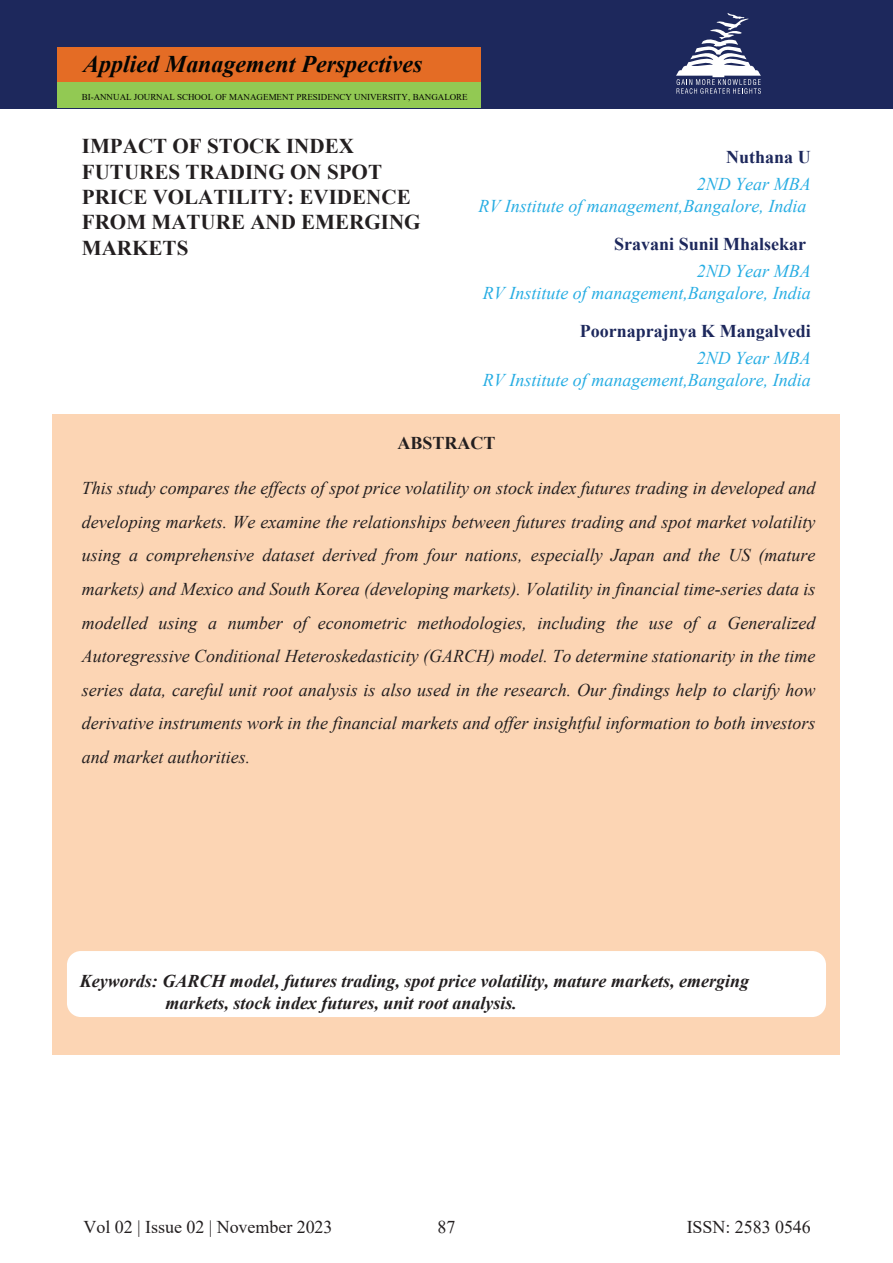
<style>
.page{position:relative;width:893px;height:1263px;background:#fff}
.page>*{position:absolute;margin:0;border:0;box-sizing:border-box;transform-origin:0 0}
.t1{font:italic 700 24px "Times New Roman";color:#040503}
.t2{font:700 21px/25.2px "Times New Roman";color:#231f20}
.t3{font:italic 18px/33.6px "Times New Roman";color:#231f20;text-align:justify}
.t4{font:italic 18px/21.6px "Times New Roman";color:#27ade3;text-align:right}
.t5{font:italic 700 18px/21.6px "Times New Roman";color:#231f20}
.t6{font:700 18px "Times New Roman";color:#1d285c}
.t7{font:18px "Times New Roman";letter-spacing:-.005em;color:#231f20}
.t8{font:700 18px "Times New Roman";color:#231f20}
.t9{font:9px "Times New Roman";color:#040503}
</style>
<div class="page">
<div style="left:53px;top:414px;width:787px;height:640px;background:#fcd5b4"></div>
<div style="left:0;top:0;width:893px;height:108px;background:#1d285c"></div>
<svg style="left:676px;top:13px;width:85px;height:81px"></svg>
<div style="left:67px;top:951px;width:759px;height:66px;background:#fff;border-radius:14px"></div>
<div style="left:58px;top:48px;width:423px;height:60px;background:#e46c25"></div>
<div style="left:58px;top:82px;width:423px;height:26px;background:#92c953"></div>
<h1 class="t1" style="left:83px;top:47px;width:341px">Applied Management Perspectives</h1>
<p class="t9" style="left:82px;top:91px;width:387px">BI-ANNUAL JOURNAL SCHOOL OF MANAGEMENT PRESIDENCY UNIVERSITY, BANGALORE</p>
<p class="t2" style="left:82px;top:133px;width:340px">IMPACT OF STOCK INDEX<br>FUTURES TRADING ON SPOT<br>PRICE VOLATILITY: EVIDENCE<br>FROM MATURE AND EMERGING<br>MARKETS</p>
<p class="t6" style="left:726px;top:144px;width:86px">Nuthana U</p>
<p class="t4" style="left:478px;top:173px;width:334px">2ND Year MBA<br>RV Institute of management,Bangalore, India</p>
<p class="t6" style="left:614px;top:231px;width:194px">Sravani Sunil Mhalsekar</p>
<p class="t4" style="left:483px;top:260px;width:329px">2ND Year MBA<br>RV Institute of management,Bangalore, India</p>
<p class="t6" style="left:580px;top:318px;width:233px">Poornaprajnya K Mangalvedi</p>
<p class="t4" style="left:483px;top:347px;width:329px">2ND Year MBA<br>RV Institute of management,Bangalore, India</p>
<p class="t8" style="left:397px;top:430px;width:100px">ABSTRACT</p>
<p class="t3" style="left:82px;top:471px;width:735px">This study compares the effects of spot price volatility on stock index futures trading in developed and developing markets. We examine the relationships between futures trading and spot market volatility using a comprehensive dataset derived from four nations, especially Japan and the US (mature markets) and Mexico and South Korea (developing markets). Volatility in financial time-series data is modelled using a number of econometric methodologies, including the use of a Generalized Autoregressive Conditional Heteroskedasticity (GARCH) model. To determine stationarity in the time series data, careful unit root analysis is also used in the research. Our findings help to clarify how derivative instruments work in the financial markets and offer insightful information to both investors and market authorities.</p>
<p class="t5" style="left:165px;top:970px;width:585px;text-indent:-86px">Keywords: GARCH model, futures trading, spot price volatility, mature markets, emerging markets, stock index futures, unit root analysis.</p>
<p class="t7" style="left:84px;top:1214px;width:250px">Vol 02 | Issue 02 | November 2023</p>
<p class="t7" style="left:687px;top:1214px;width:126px">ISSN: 2583 0546</p>
<p class="t7" style="left:437px;top:1214px;width:19px">87</p>
</div>
